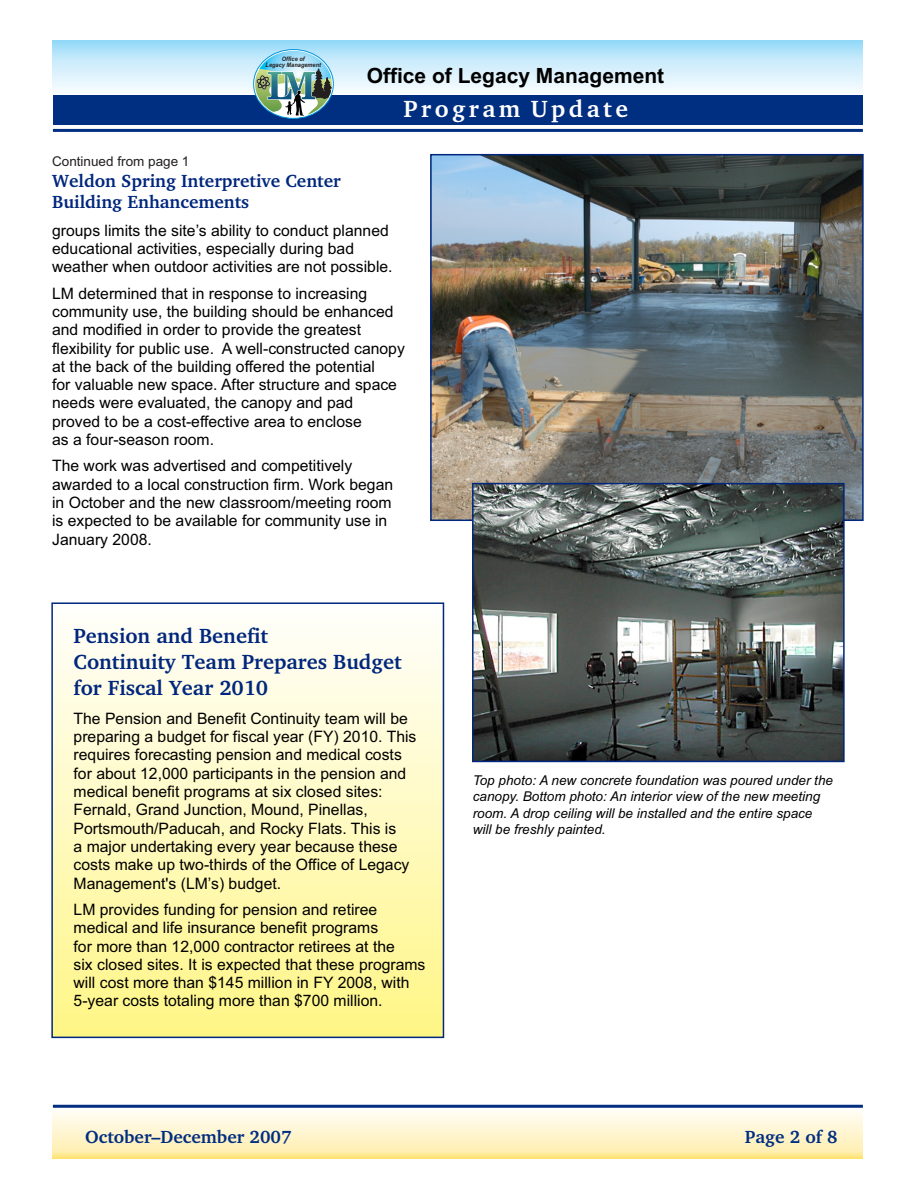
<style>
.page{position:relative;width:918px;height:1188px;background:#fff}
.page>*{position:absolute;margin:0;border:0;box-sizing:border-box;transform-origin:0 0}
.t1{font:700 24px "Charter BT";letter-spacing:.145em;color:#fff}
.t2{font:700 21px/26.2px "Charter BT";color:#00277d}
.t3{font:700 21px "Arial";color:#000}
.t4{font:700 18px/21.6px "Charter BT";color:#00277d}
.t5{font:700 18px "Charter BT";color:#002e80}
.t6{font:15.75px/18.3px "Arial";color:#000}
.t7{font:italic 13.5px/16.6px "Arial";color:#000}
.t8{font:13.5px "Arial";color:#231f20}
.t9{font:italic 700 6.15px/5.8px "Arial";color:#231f20;text-align:center;scale:.92 1}
</style>
<div class="page">
<svg style="left:53px;top:1111px;width:810px;height:47px;background:#fff4ca"></svg>
<hr style="left:53px;top:1105px;width:810px;height:3px;background:#002e80">
<div style="left:53px;top:40px;width:810px;height:55px;background:linear-gradient(to bottom,#9ddcf9,#fff)"></div>
<div style="left:53px;top:95px;width:810px;height:30px;background:#002e80"></div>
<hr style="left:53px;top:129px;width:810px;height:3px;background:#002e80">
<svg style="left:253px;top:49px;width:81px;height:70px"></svg>
<img style="left:255px;top:51px;width:77px;height:66px">
<img style="left:433px;top:157px;width:428px;height:361px">
<div style="left:430px;top:154px;width:434px;height:367px;border:2px solid #00277d"></div>
<div style="left:52px;top:603px;width:391px;height:434px;background:linear-gradient(to bottom,#fffffd,#fff686)"></div>
<div style="left:51px;top:602px;width:393px;height:436px;border:2px solid #00277d"></div>
<img style="left:475px;top:486px;width:367px;height:273px">
<div style="left:472px;top:483px;width:373px;height:279px;border:2px solid #00277d"></div>
<p class="t9" style="left:266px;top:57px;width:62px">Office of<br>Legacy Management</p>
<p class="t8" style="left:52px;top:157px;width:139px">Continued from page 1</p>
<p class="t4" style="left:52px;top:170px;width:290px">Weldon Spring Interpretive Center<br>Building Enhancements</p>
<h2 class="t3" style="left:367px;top:67px;width:299px">Office of Legacy Management</h2>
<h1 class="t1" style="left:404px;top:98px;width:226px">Program Update</h1>
<p class="t6" style="left:52px;top:222px;width:342px">groups limits the site’s ability to conduct planned educational activities, especially during bad weather when outdoor activities are not possible.</p>
<p class="t6" style="left:52px;top:285px;width:354px">LM determined that in response to increasing community use, the building should be enhanced and modified in order to provide the greatest flexibility for public use. A well-constructed canopy at the back of the building offered the potential<br>for valuable new space. After structure and space needs were evaluated, the canopy and pad proved to be a cost-effective area to enclose<br>as a four-season room.</p>
<p class="t6" style="left:52px;top:458px;width:343px">The work was advertised and competitively awarded to a local construction firm. Work began in October and the new classroom/meeting room is expected to be available for community use in January 2008.</p>
<h2 class="t2" style="left:74px;top:623px;width:329px">Pension and Benefit<br>Continuity Team Prepares Budget for Fiscal Year 2010</h2>
<p class="t6" style="left:74px;top:711px;width:344px">The Pension and Benefit Continuity team will be preparing a budget for fiscal year (FY) 2010. This requires forecasting pension and medical costs for about 12,000 participants in the pension and medical benefit programs at six closed sites:<br>Fernald, Grand Junction, Mound, Pinellas, Portsmouth/Paducah, and Rocky Flats. This is<br>a major undertaking every year because these costs make up two-thirds of the Office of Legacy Management's (LM’s) budget.</p>
<p class="t6" style="left:74px;top:902px;width:353px">LM provides funding for pension and retiree medical and life insurance benefit programs<br>for more than 12,000 contractor retirees at the<br>six closed sites. It is expected that these programs will cost more than $145 million in FY 2008, with 5-year costs totaling more than $700 million.</p>
<p class="t7" style="left:473px;top:773px;width:362px">Top photo: A new concrete foundation was poured under the canopy. Bottom photo: An interior view of the new meeting room. A drop ceiling will be installed and the entire space will be freshly painted.</p>
<p class="t5" style="left:85px;top:1129px;width:208px">October–December 2007</p>
<p class="t5" style="left:745px;top:1129px;width:94px">Page 2 of 8</p>
</div>
